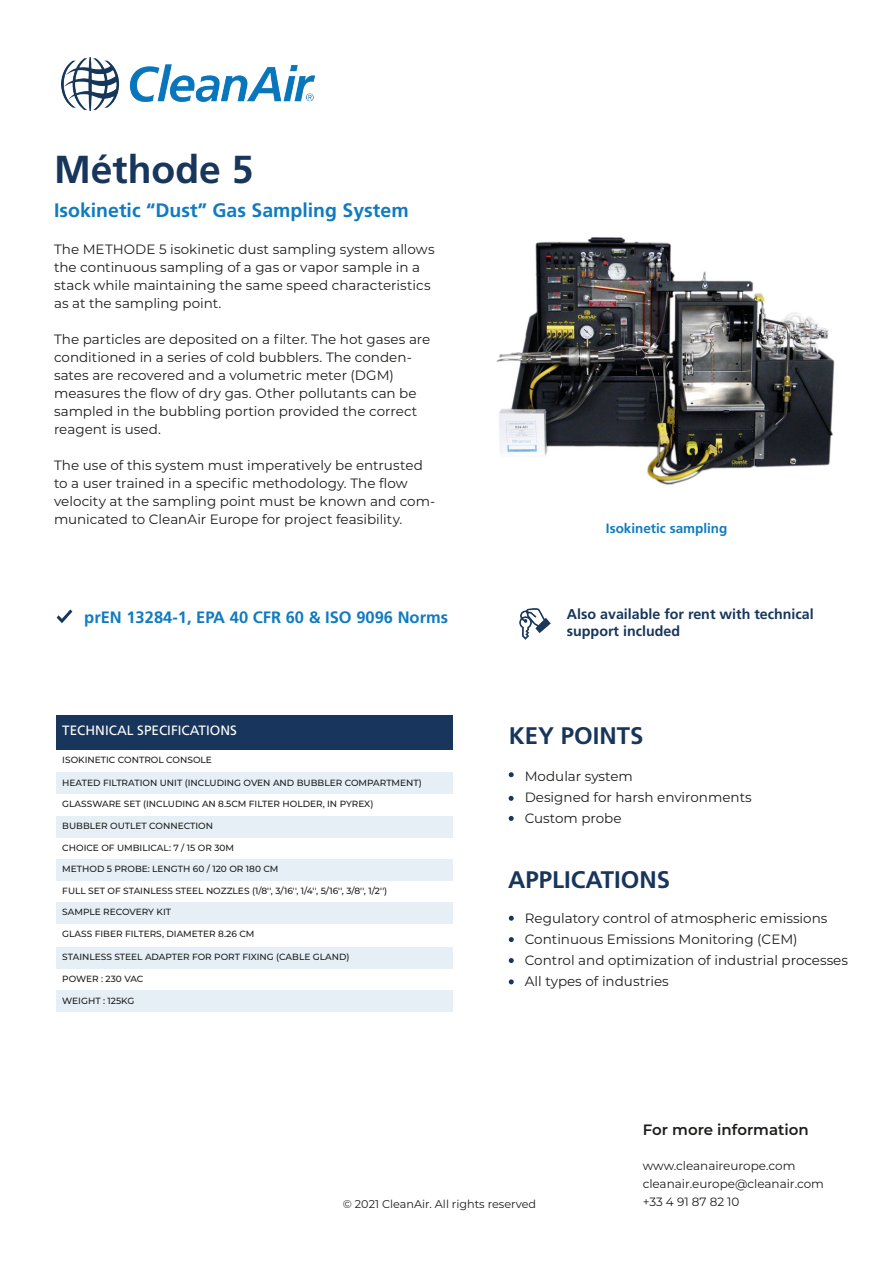
<style>
.page{position:relative;width:893px;height:1263px;background:#fff}
.page>*{position:absolute;margin:0;border:0;box-sizing:border-box;transform-origin:0 0}
.t1{font:700 39px "Frutiger LT Std";color:#18365c}
.t2{font:700 24px "Frutiger LT Std";color:#18365c}
.t3{font:700 19.5px "Frutiger LT Std";color:#107bc0}
.t4{font:700 16.5px "Frutiger LT Std";color:#107bc0}
.t5{font:600 15px "Montserrat";color:#1d1d1b}
.t6{font:700 14.25px/17.1px "Frutiger LT Std";color:#18365c}
.t7{font:13.5px/18px "Montserrat";color:#1d1d1b}
.t8{font:13.5px "Frutiger LT Std";color:#fff}
.t9{font:700 13.5px "Frutiger LT Std";color:#107bc0}
.t10{font:12px "Montserrat";color:#1d1d1b}
.t11{font:11.25px "Montserrat";color:#1d1d1b}
.t12{font:500 9px "Montserrat";color:#1d1d1b}
</style>
<div class="page">
<img style="left:62px;top:57px;width:253px;height:54px">
<svg style="left:509px;top:772px;width:5px;height:5px"></svg>
<svg style="left:509px;top:916px;width:5px;height:5px"></svg>
<svg style="left:509px;top:937px;width:5px;height:5px"></svg>
<img style="left:496px;top:237px;width:339px;height:248px">
<svg style="left:509px;top:816px;width:5px;height:5px"></svg>
<img style="left:56px;top:609px;width:17px;height:14px">
<svg style="left:509px;top:958px;width:5px;height:5px"></svg>
<svg style="left:509px;top:979px;width:5px;height:5px"></svg>
<svg style="left:509px;top:796px;width:5px;height:5px"></svg>
<div style="left:56px;top:772px;width:397px;height:22px;background:#e6eff6"></div>
<div style="left:56px;top:715px;width:397px;height:34px;background:#18365c"></div>
<div style="left:56px;top:859px;width:397px;height:22px;background:#e6eff6"></div>
<div style="left:56px;top:816px;width:397px;height:21px;background:#e6eff6"></div>
<div style="left:56px;top:902px;width:397px;height:22px;background:#e6eff6"></div>
<div style="left:56px;top:947px;width:397px;height:22px;background:#e6eff6"></div>
<div style="left:56px;top:990px;width:397px;height:22px;background:#e6eff6"></div>
<img style="left:519px;top:608px;width:32px;height:32px">
<p class="t1" style="left:54px;top:147px;width:201px">Méthode 5</p>
<p class="t3" style="left:54px;top:198px;width:356px">Isokinetic “Dust” Gas Sampling System</p>
<p class="t7" style="left:54px;top:240px;width:382px">The METHODE 5 isokinetic dust sampling system allows the continuous sampling of a gas or vapor sample in a stack while maintaining the same speed characteristics as at the sampling point.</p>
<p class="t7" style="left:54px;top:330px;width:378px">The particles are deposited on a filter. The hot gases are conditioned in a series of cold bubblers. The conden&shy;sates are recovered and a volumetric meter (DGM) measures the flow of dry gas. Other pollutants can be sampled in the bubbling portion provided the correct reagent is used.</p>
<p class="t7" style="left:54px;top:456px;width:383px">The use of this system must imperatively be entrusted to a user trained in a specific methodology. The flow velocity at the sampling point must be known and com&shy;municated to CleanAir Europe for project feasibility.</p>
<p class="t4" style="left:84px;top:608px;width:365px">prEN 13284-1, EPA 40 CFR 60 &amp; ISO 9096 Norms</p>
<p class="t8" style="left:62px;top:722px;width:176px">TECHNICAL SPECIFICATIONS</p>
<p class="t12" style="left:62px;top:753px;width:151px">ISOKINETIC CONTROL CONSOLE</p>
<p class="t12" style="left:62px;top:776px;width:361px">HEATED FILTRATION UNIT (INCLUDING OVEN AND BUBBLER COMPARTMENT)</p>
<p class="t12" style="left:62px;top:798px;width:313px">GLASSWARE SET (INCLUDING AN 8.5CM FILTER HOLDER, IN PYREX)</p>
<p class="t12" style="left:62px;top:819px;width:152px">BUBBLER OUTLET CONNECTION</p>
<p class="t12" style="left:62px;top:841px;width:173px">CHOICE OF UMBILICAL: 7 / 15 OR 30M</p>
<p class="t12" style="left:62px;top:863px;width:218px">METHOD 5 PROBE: LENGTH 60 / 120 OR 180 CM</p>
<p class="t12" style="left:62px;top:884px;width:327px">FULL SET OF STAINLESS STEEL NOZZLES (1/8'', 3/16'', 1/4'', 5/16'', 3/8'', 1/2'')</p>
<p class="t12" style="left:62px;top:906px;width:110px">SAMPLE RECOVERY KIT</p>
<p class="t12" style="left:62px;top:951px;width:289px">STAINLESS STEEL ADAPTER FOR PORT FIXING (CABLE GLAND)</p>
<p class="t12" style="left:62px;top:928px;width:194px">GLASS FIBER FILTERS, DIAMETER 8.26 CM</p>
<p class="t12" style="left:62px;top:972px;width:83px">POWER : 230 VAC</p>
<p class="t12" style="left:62px;top:994px;width:74px">WEIGHT : 125KG</p>
<p class="t9" style="left:606px;top:520px;width:123px">Isokinetic sampling</p>
<p class="t6" style="left:567px;top:605px;width:248px">Also available for rent with technical support included</p>
<p class="t2" style="left:509px;top:722px;width:136px">KEY POINTS</p>
<p class="t7" style="left:525px;top:766px;width:110px">Modular system</p>
<p class="t7" style="left:525px;top:787px;width:229px">Designed for harsh environments</p>
<p class="t7" style="left:525px;top:808px;width:98px">Custom probe</p>
<p class="t2" style="left:508px;top:865px;width:164px">APPLICATIONS</p>
<p class="t7" style="left:525px;top:909px;width:304px">Regulatory control of atmospheric emissions</p>
<p class="t7" style="left:525px;top:930px;width:274px">Continuous Emissions Monitoring (CEM)</p>
<p class="t7" style="left:525px;top:951px;width:325px">Control and optimization of industrial processes</p>
<p class="t7" style="left:525px;top:972px;width:145px">All types of industries</p>
<p class="t11" style="left:343px;top:1196px;width:195px">© 2021 CleanAir. All rights reserved</p>
<p class="t5" style="left:643px;top:1119px;width:168px">For more information</p>
<p class="t10" style="left:643px;top:1157px;width:154px">www.cleanaireurope.com</p>
<p class="t10" style="left:643px;top:1175px;width:183px">cleanair.europe@cleanair.com</p>
<p class="t10" style="left:643px;top:1193px;width:98px">+33 4 91 87 82 10</p>
</div>
